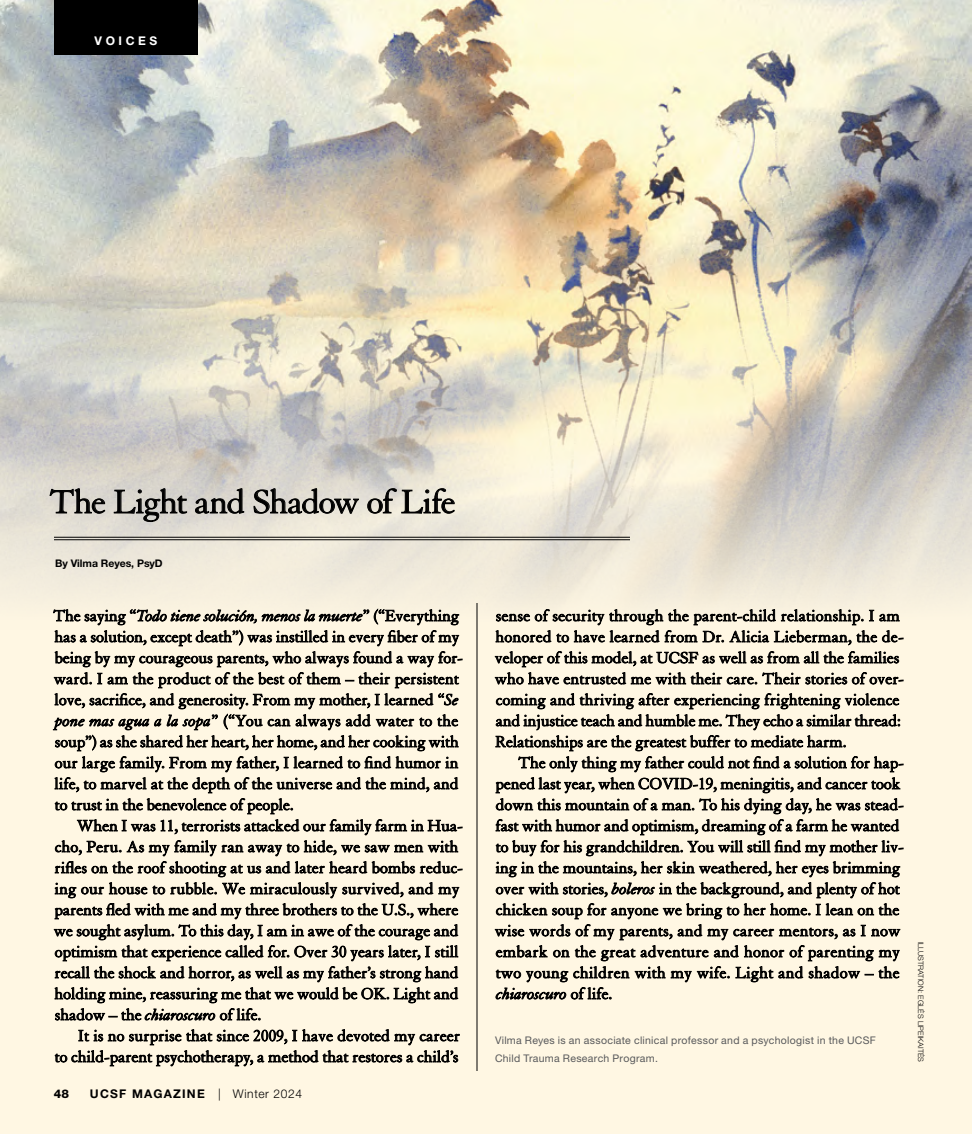
<style>
.page{position:relative;width:972px;height:1134px;background:#fff7e3}
.page>*{position:absolute;margin:0;border:0;box-sizing:border-box;transform-origin:0 0}
.t1{font:36px "Granjon LT Std";letter-spacing:-.035em;color:#000}
.t2{font:16.8px/21px "Granjon LT Std";color:#000}
.t3{font:700 12px "Helvetica Neue LT Std";letter-spacing:.1em;color:#000}
.t4{font:700 12px "Helvetica Neue LT Std";letter-spacing:.3em;color:#fff}
.t5{font:800 12px "Helvetica Neue LT Std";color:#000}
.t6{font:10.5px/18px "Helvetica Neue LT Std";letter-spacing:.03em;color:#58595b}
.t7{font:700 10.5px "Helvetica Neue LT Std";letter-spacing:-.005em;color:#000}
.t8{font:300 7.5px "Helvetica Neue LT Std";color:#000}
.s1{font-style:italic}
.s2{font-weight:300}
.s3{font-family:"Helvetica"}
</style>
<div class="page">
<img style="left:0;top:0;width:972px;height:630px">
<hr style="left:477px;top:603px;width:1px;height:468px;background:#000">
<hr style="left:54px;top:539px;width:576px;height:1px;background:#000">
<hr style="left:54px;top:537px;width:576px;height:1px;background:#000">
<div style="left:54px;top:0;width:144px;height:54px;background:#000"></div>
<h2 class="t4" style="left:95px;top:33px;width:64px">VOICES</h2>
<h2 class="t1" style="left:49px;top:483px;width:408px">The Light and Shadow of Life</h2>
<p class="t7" style="left:55px;top:557px;width:109px">By Vilma Reyes, PsyD</p>
<p class="t2" style="left:53px;top:606px;width:411px">The saying “<span class="s1">Todo tiene solución, menos la muerte</span>” (“Everything has a solution, except death”) was instilled in every fiber of my being by my courageous parents, who always found a way for&shy;ward. I am the product of the best of them – their persistent love, sacrifice, and generosity. From my mother, I learned “<span class="s1">Se pone mas agua a la sopa</span>” (“You can always add water to the soup”) as she shared her heart, her home, and her cooking with our large family. From my father, I learned to find humor in life, to marvel at the depth of the universe and the mind, and to trust in the benevolence of people.</p>
<p class="t2" style="left:54px;top:816px;width:411px;text-indent:23px">When I was 11, terrorists attacked our family farm in Hua&shy;cho, Peru. As my family ran away to hide, we saw men with rifles on the roof shooting at us and later heard bombs reduc&shy;ing our house to rubble. We miraculously survived, and my parents fled with me and my three brothers to the U.S., where we sought asylum. To this day, I am in awe of the courage and optimism that experience called for. Over 30 years later, I still recall the shock and horror, as well as my father’s strong hand holding mine, reassuring me that we would be OK. Light and shadow – the <span class="s1">chiaroscuro</span> of life.</p>
<p class="t2" style="left:55px;top:1025px;width:407px;text-align:right">It is no surprise that since 2009, I have devoted my career<br>to child-parent psychotherapy, a method that restores a child’s</p>
<p class="t5" style="left:54px;top:1087px;width:17px">48</p>
<p class="t3" style="left:90px;top:1086px;width:214px">UCSF MAGAZINE <span class="s2">| Winter 2024</span></p>
<p class="t2" style="left:495px;top:605px;width:411px">sense of security through the parent-child relationship. I am honored to have learned from Dr. Alicia Lieberman, the de&shy;veloper of this model, at UCSF as well as from all the families who have entrusted me with their care. Their stories of over&shy;coming and thriving after experiencing frightening violence and injustice teach and humble me. They echo a similar thread:<br>Relationships are the greatest buffer to mediate harm.</p>
<p class="t2" style="left:495px;top:752px;width:411px;text-indent:23px">The only thing my father could not find a solution for hap&shy;pened last year, when COVID-19, meningitis, and cancer took down this mountain of a man. To his dying day, he was stead&shy;fast with humor and optimism, dreaming of a farm he wanted to buy for his grandchildren. You will still find my mother liv&shy;ing in the mountains, her skin weathered, her eyes brimming over with stories, <span class="s1">boleros</span> in the background, and plenty of hot chicken soup for anyone we bring to her home. I lean on the wise words of my parents, and my career mentors, as I now embark on the great adventure and honor of parenting my two young children with my wife. Light and shadow – the <span class="s1">chiaroscuro</span> of life.</p>
<p class="t6" style="left:495px;top:1031px;width:382px">Vilma Reyes is an associate clinical professor and a psychologist in the UCSF<br>Child Trauma Research Program.</p>
<p class="t8" style="left:925px;top:942px;width:122px;rotate:90deg">ILLUSTRATION: EGL<span class="s3">Ė</span>S LIPEIKAIT<span class="s3">Ė</span>S</p>
</div>
